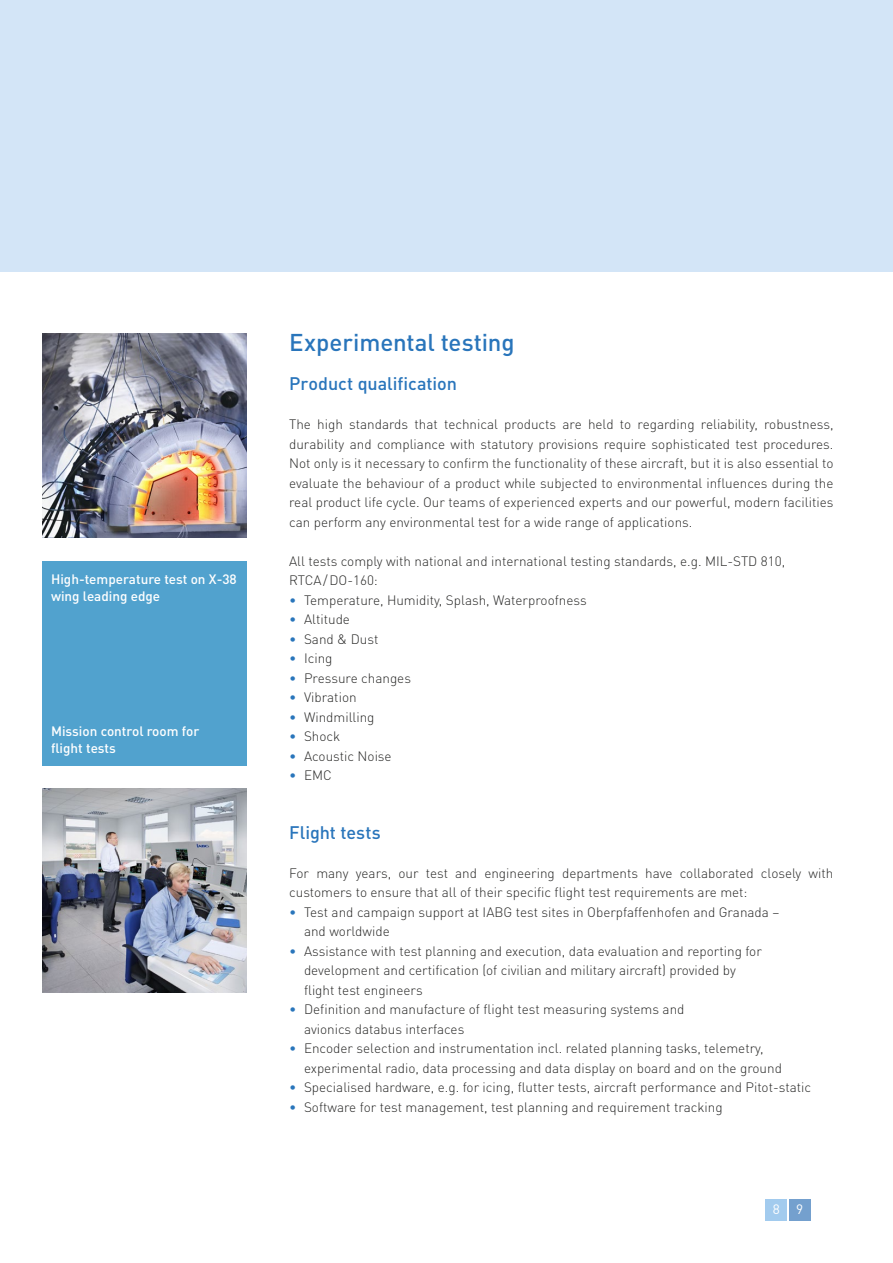
<style>
.page{position:relative;width:893px;height:1263px;background:#fff}
.page>*{position:absolute;margin:0;border:0;box-sizing:border-box;transform-origin:0 0}
.t1{font:500 24px "DINOT";letter-spacing:-.005em;color:#2975bb}
.t2{font:500 18px "DINOT";letter-spacing:-.005em;color:#2975bb}
.t3{font:300 13.5px/19.5px "DINOT";color:#282827}
.t4{font:500 13.5px/16.2px "DINOT";color:#fff}
.t5{font:13.5px "DINOT";color:#fff}
.s1{color:#2975bb}
</style>
<div class="page">
<div style="left:0;top:0;width:893px;height:272px;background:#d3e5f7"></div>
<div style="left:766px;top:1199px;width:21px;height:21px;background:#a2cbee"></div>
<div style="left:789px;top:1199px;width:21px;height:21px;background:#74a0ce"></div>
<div style="left:43px;top:561px;width:204px;height:204px;background:#51a2ce"></div>
<img style="left:43px;top:789px;width:204px;height:204px">
<img style="left:43px;top:334px;width:204px;height:204px">
<p class="t4" style="left:51px;top:571px;width:187px">High-temperature test on X-38 wing leading edge</p>
<p class="t4" style="left:51px;top:723px;width:150px">Mission control room for flight tests</p>
<h1 class="t1" style="left:289px;top:327px;width:227px">Experimental testing</h1>
<h2 class="t2" style="left:289px;top:372px;width:169px">Product qualification</h2>
<p class="t3" style="left:289px;top:414px;width:546px;text-align:justify">The high standards that technical products are held to regarding reliability, robustness, durability and compliance with statutory provisions require sophisticated test procedures.<br>Not only is it necessary to confirm the functionality of these aircraft, but it is also essential to evaluate the behaviour of a product while subjected to environmental influences during the real product life cycle. Our teams of experienced experts and our powerful, modern facilities can perform any environmental test for a wide range of applications.</p>
<p class="t3" style="left:289px;top:551px;width:498px">All tests comply with national and international testing standards, e.g. MIL-STD 810,<br>RTCA/DO-160:</p>
<p class="t3" style="left:289px;top:590px;width:299px"><span class="s1">•</span> Temperature, Humidity, Splash, Waterproofness</p>
<p class="t3" style="left:289px;top:609px;width:62px"><span class="s1">•</span> Altitude</p>
<p class="t3" style="left:289px;top:629px;width:91px"><span class="s1">•</span> Sand &amp; Dust</p>
<p class="t3" style="left:289px;top:648px;width:45px"><span class="s1">•</span> Icing</p>
<p class="t3" style="left:289px;top:668px;width:123px"><span class="s1">•</span> Pressure changes</p>
<p class="t3" style="left:289px;top:687px;width:69px"><span class="s1">•</span> Vibration</p>
<p class="t3" style="left:289px;top:707px;width:87px"><span class="s1">•</span> Windmilling</p>
<p class="t3" style="left:289px;top:726px;width:53px"><span class="s1">•</span> Shock</p>
<p class="t3" style="left:289px;top:746px;width:104px"><span class="s1">•</span> Acoustic Noise</p>
<p class="t3" style="left:289px;top:765px;width:44px"><span class="s1">•</span> EMC</p>
<h2 class="t2" style="left:289px;top:821px;width:93px">Flight tests</h2>
<p class="t3" style="left:289px;top:863px;width:546px">For many years, our test and engineering departments have collaborated closely with customers to ensure that all of their specific flight test requirements are met:</p>
<p class="t3" style="left:304px;top:902px;width:477px;text-indent:-15px"><span class="s1">•</span> Test and campaign support at IABG test sites in Oberpfaffenhofen and Granada – and worldwide</p>
<p class="t3" style="left:304px;top:941px;width:459px;text-indent:-15px"><span class="s1">•</span> Assistance with test planning and execution, data evaluation and reporting for development and certification (of civilian and military aircraft) provided by flight test engineers</p>
<p class="t3" style="left:304px;top:999px;width:382px;text-indent:-15px"><span class="s1">•</span> Definition and manufacture of flight test measuring systems and avionics databus interfaces</p>
<p class="t3" style="left:304px;top:1038px;width:479px;text-indent:-15px"><span class="s1">•</span> Encoder selection and instrumentation incl. related planning tasks, telemetry, experimental radio, data processing and data display on board and on the ground</p>
<p class="t3" style="left:289px;top:1077px;width:523px"><span class="s1">•</span> Specialised hardware, e.g. for icing, flutter tests, aircraft performance and Pitot-static</p>
<p class="t3" style="left:289px;top:1097px;width:435px"><span class="s1">•</span> Software for test management, test planning and requirement tracking</p>
<p class="t5" style="left:773px;top:1201px;width:32px">8 9</p>
</div>
